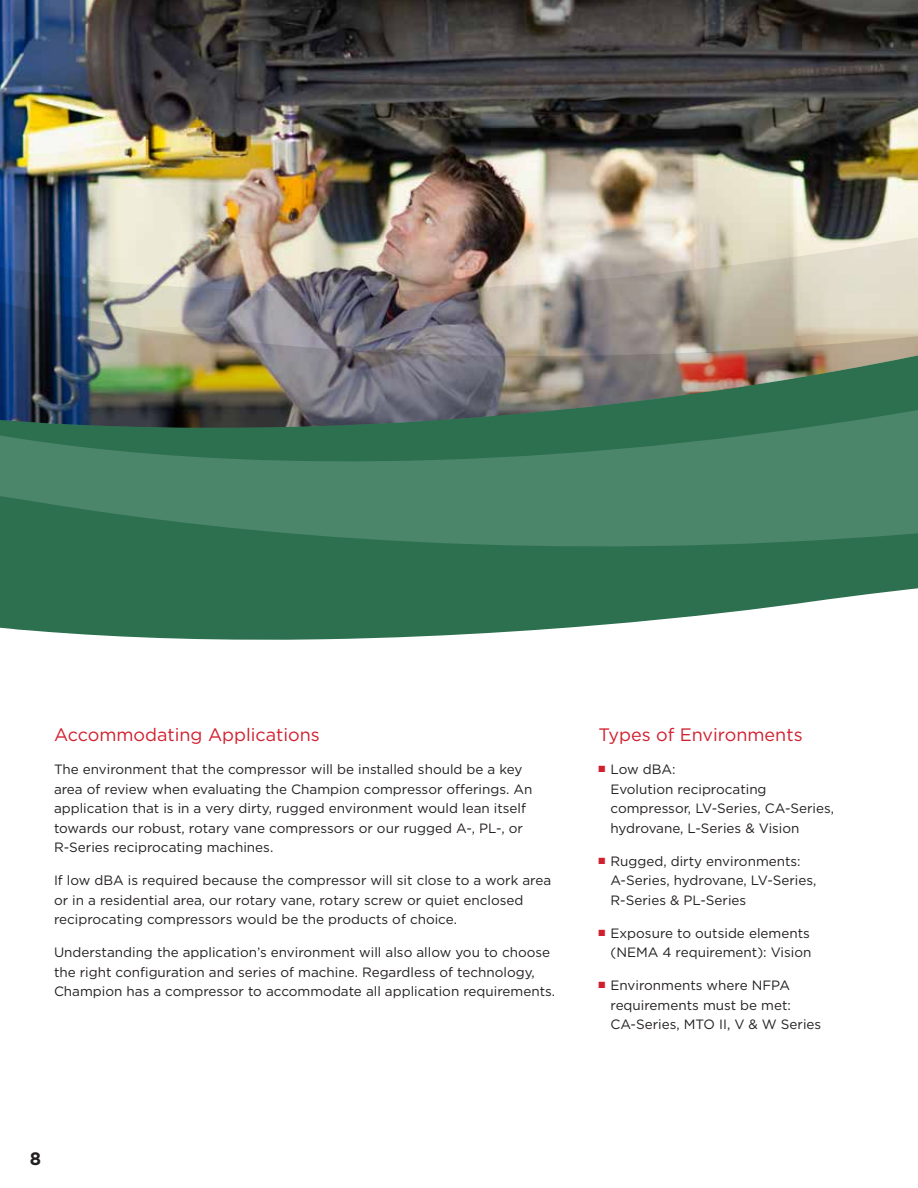
<style>
.page{position:relative;width:918px;height:1188px;background:#fff}
.page>*{position:absolute;margin:0;border:0;box-sizing:border-box;transform-origin:0 0}
.t1{font:18px "Gotham";color:#d0202e}
.t2{font:700 18px "Gotham";color:#231f20}
.t3{font:13.5px/19.5px "Gotham";color:#231f20}
.s1{color:#d0202e}
</style>
<div class="page">
<img style="left:0;top:0;width:918px;height:166px">
<img style="left:0;top:166px;width:918px;height:48px">
<img style="left:0;top:214px;width:918px;height:426px">
<img style="left:0;top:330px;width:918px;height:255px">
<h1 class="t1" style="left:54px;top:723px;width:267px">Accommodating Applications</h1>
<p class="t3" style="left:54px;top:759px;width:480px">The environment that the compressor will be installed should be a key area of review when evaluating the Champion compressor offerings. An application that is in a very dirty, rugged environment would lean itself towards our robust, rotary vane compressors or our rugged A-, PL-, or R-Series reciprocating machines.</p>
<p class="t3" style="left:54px;top:870px;width:499px">If low dBA is required because the compressor will sit close to a work area or in a residential area, our rotary vane, rotary screw or quiet enclosed reciprocating compressors would be the products of choice.</p>
<p class="t3" style="left:54px;top:942px;width:503px">Understanding the application’s environment will also allow you to choose the right configuration and series of machine. Regardless of technology,<br>Champion has a compressor to accommodate all application requirements.</p>
<h1 class="t1" style="left:598px;top:723px;width:206px">Types of Environments</h1>
<p class="t3" style="left:610px;top:759px;width:225px;text-indent:-12px"><span class="s1">■</span> Low dBA:<br>Evolution reciprocating compressor, LV-Series, CA-Series, hydrovane, L-Series &amp; Vision</p>
<p class="t3" style="left:610px;top:851px;width:208px;text-indent:-12px"><span class="s1">■</span> Rugged, dirty environments:<br>A-Series, hydrovane, LV-Series,<br>R-Series &amp; PL-Series</p>
<p class="t3" style="left:599px;top:923px;width:214px;text-align:right"><span class="s1">■</span> Exposure to outside elements (NEMA 4 requirement): Vision</p>
<p class="t3" style="left:610px;top:975px;width:212px;text-indent:-12px"><span class="s1">■</span> Environments where NFPA requirements must be met:<br>CA-Series, MTO II, V &amp; W Series</p>
<h1 class="t2" style="left:30px;top:1147px;width:13px">8</h1>
</div>
